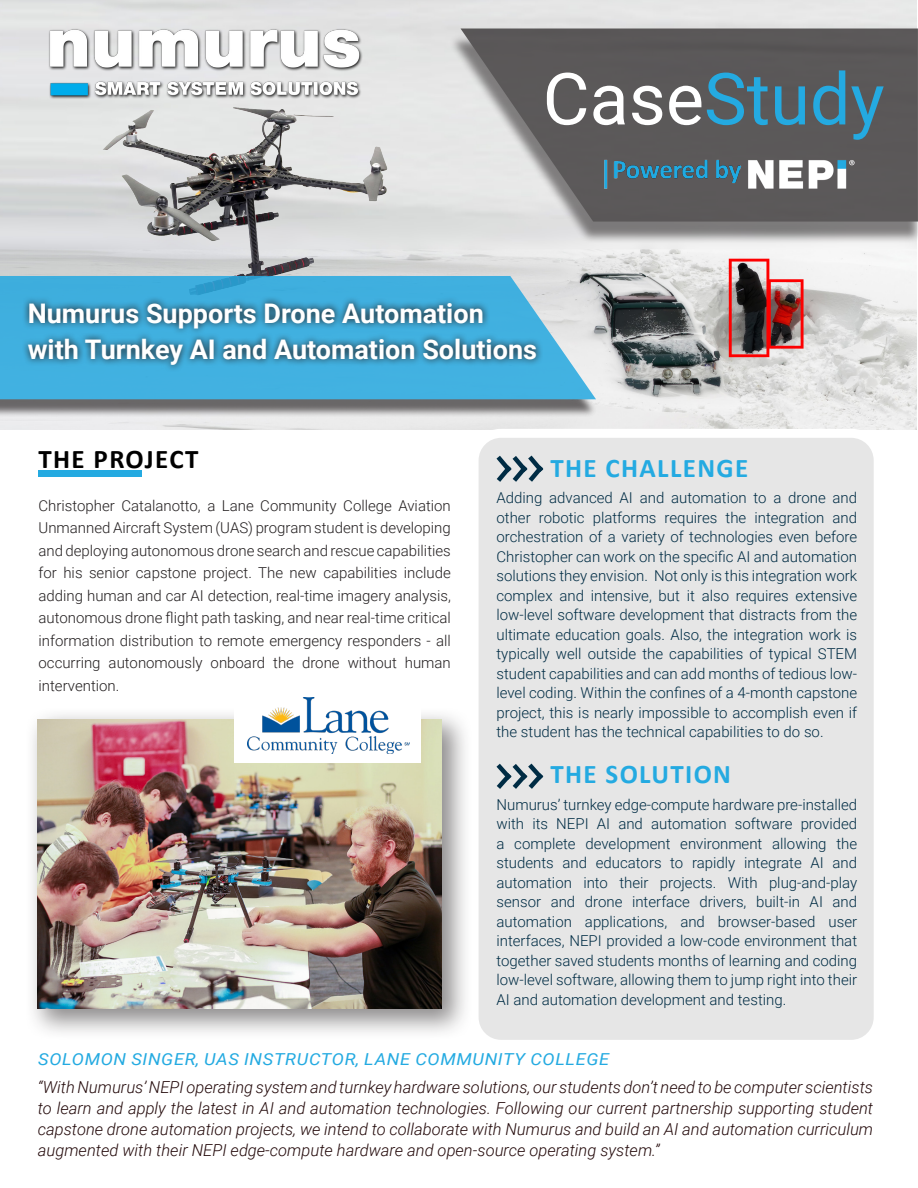
<style>
.page{position:relative;width:918px;height:1188px;background:#fff}
.page>*{position:absolute;margin:0;border:0;box-sizing:border-box;transform-origin:0 0}
.t1{font:72px "Roboto";color:#24aae1}
.t2{font:700 27px "Roboto";color:#fff}
.t3{font:700 27px "Calibri";letter-spacing:.05em;color:#24aae1}
.t4{font:700 27px "Calibri";letter-spacing:.05em;color:#000}
.t5{font:italic 300 16.5px/21px "Roboto";color:#240a0b;text-align:justify}
.t6{font:italic 16.5px "Roboto";letter-spacing:.035em;color:#24aae1;scale:1.1 1}
.t7{font:300 15px/19.5px "Roboto";color:#002c44;text-align:justify}
.t8{font:300 15px/22.5px "Roboto";color:#231f20;text-align:justify}
.s1{color:#fff}
</style>
<div class="page">
<img style="left:0;top:0;width:916px;height:430px">
<div style="left:448px;top:34px;width:470px;height:210px;background:#231f20;opacity:.75"></div>
<svg style="left:460px;top:28px;width:458px;height:194px;background:#6f6d6d"></svg>
<div style="left:474px;top:433px;width:404px;height:611px;background:#e6e6e6;border-radius:27px"></div>
<div style="left:470px;top:429px;width:413px;height:620px;border:9px solid #fff;border-radius:27px"></div>
<div style="left:38px;top:470px;width:103px;height:7px;background:#24aae1"></div>
<div style="left:25px;top:707px;width:448px;height:334px;background:#231f20;opacity:.52"></div>
<img style="left:38px;top:720px;width:403px;height:289px">
<img style="left:596px;top:149px;width:263px;height:51px">
<svg style="left:496px;top:455px;width:48px;height:27px"></svg>
<svg style="left:496px;top:763px;width:48px;height:26px"></svg>
<div style="left:234px;top:695px;width:186px;height:67px;background:#fff"></div>
<img style="left:247px;top:698px;width:163px;height:55px">
<img style="left:44px;top:22px;width:320px;height:80px">
<img style="left:92px;top:30px;width:303px;height:246px">
<div style="left:0;top:281px;width:598px;height:137px;background:#231f20;opacity:.75"></div>
<svg style="left:0;top:276px;width:596px;height:123px;background:#57b6df"></svg>
<svg style="left:22px;top:296px;width:521px;height:76px;background:#3a92b8"></svg>
<p class="t1" style="left:543px;top:48px;width:343px"><span class="s1">Case</span>Study</p>
<p class="t2" style="left:28px;top:294px;width:458px">Numurus Supports Drone Automation</p>
<p class="t2" style="left:28px;top:330px;width:511px">with Turnkey AI and Automation Solutions</p>
<p class="t4" style="left:39px;top:440px;width:161px">THE PROJECT</p>
<p class="t8" style="left:39px;top:494px;width:414px">Christopher Catalanotto, a Lane Community College Aviation Unmanned Aircraft System (UAS) program student is developing and deploying autonomous drone search and rescue capabilities for his senior capstone project. The new capabilities include adding human and car AI detection, real-time imagery analysis, autonomous drone flight path tasking, and near real-time critical information distribution to remote emergency responders - all occurring autonomously onboard the drone without human intervention.</p>
<p class="t3" style="left:550px;top:449px;width:199px">THE CHALLENGE</p>
<p class="t7" style="left:496px;top:488px;width:362px">Adding advanced AI and automation to a drone and other robotic platforms requires the integration and orchestration of a variety of technologies even before Christopher can work on the specific AI and automation solutions they envision. Not only is this integration work complex and intensive, but it also requires extensive low-level software development that distracts from the ultimate education goals. Also, the integration work is typically well outside the capabilities of typical STEM student capabilities and can add months of tedious low&shy;level coding. Within the confines of a 4-month capstone project, this is nearly impossible to accomplish even if the student has the technical capabilities to do so.</p>
<p class="t3" style="left:550px;top:755px;width:182px">THE SOLUTION</p>
<p class="t7" style="left:496px;top:794px;width:362px">Numurus’ turnkey edge-compute hardware pre-installed with its NEPI AI and automation software provided a complete development environment allowing the students and educators to rapidly integrate AI and automation into their projects. With plug-and-play sensor and drone interface drivers, built-in AI and automation applications, and browser-based user interfaces, NEPI provided a low-code environment that together saved students months of learning and coding low-level software, allowing them to jump right into their AI and automation development and testing.</p>
<p class="t6" style="left:38px;top:1047px;width:521px">SOLOMON SINGER, UAS INSTRUCTOR, LANE COMMUNITY COLLEGE</p>
<p class="t5" style="left:38px;top:1076px;width:837px">“With Numurus’ NEPI operating system and turnkey hardware solutions, our students don’t need to be computer scientists to learn and apply the latest in AI and automation technologies. Following our current partnership supporting student capstone drone automation projects, we intend to collaborate with Numurus and build an AI and automation curriculum augmented with their NEPI edge-compute hardware and open-source operating system.”</p>
</div>
